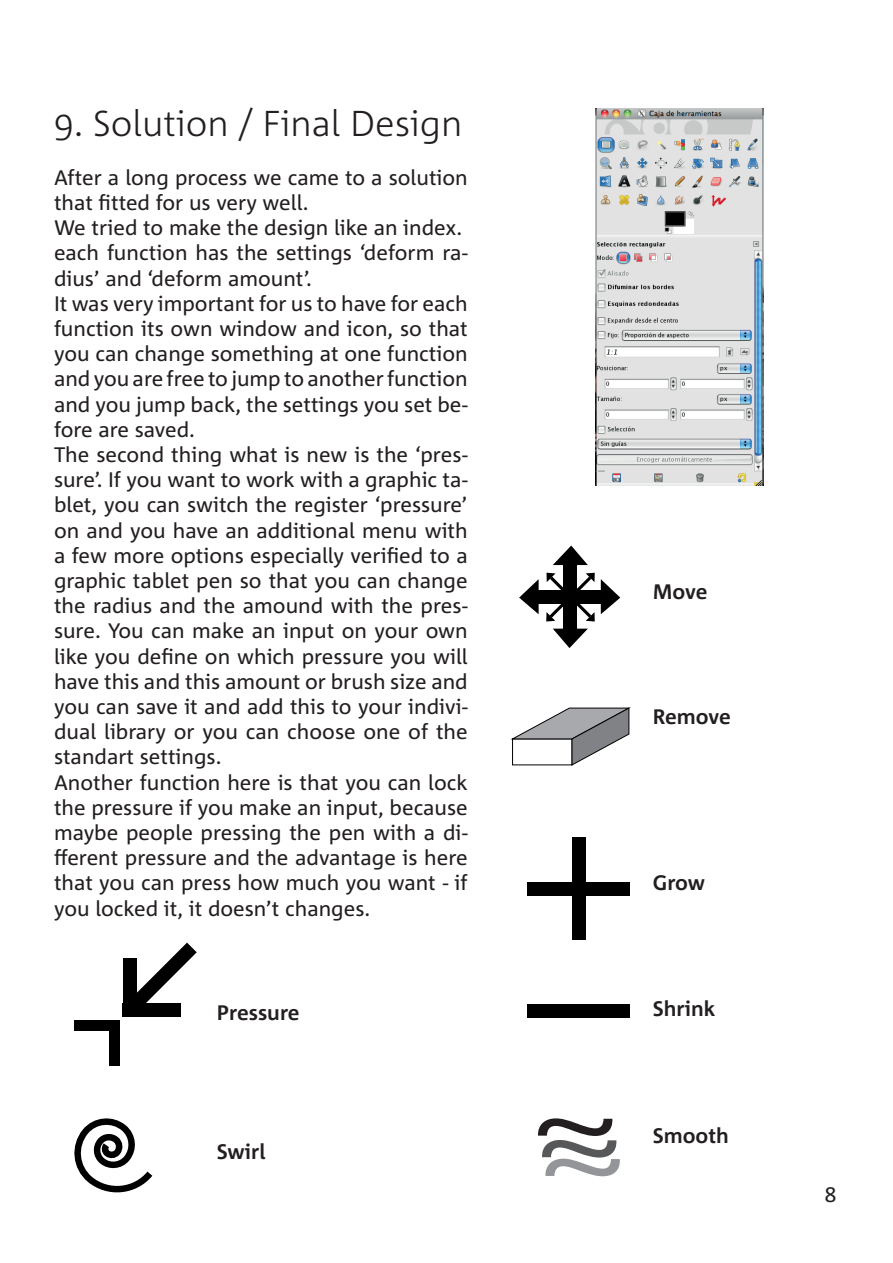
<style>
.page{position:relative;width:893px;height:1263px;background:#fff}
.page>*{position:absolute;margin:0;border:0;box-sizing:border-box;transform-origin:0 0}
.t1{font:114.15px "Myriad Pro";color:#939598;scale:1.31 1}
.t2{font:300 36px "Corpid C1";color:#231f20}
.t3{font:21px/25.2px "Corpid C1";color:#231f20;text-align:justify}
.t4{font:700 21px "Corpid C1";color:#231f20}
</style>
<div class="page">
<img style="left:595px;top:108px;width:168px;height:378px">
<svg style="left:710px;top:195px;width:18px;height:12px"></svg>
<svg style="left:601px;top:579px;width:19px;height:35px"></svg>
<div style="left:576px;top:590px;width:25px;height:14px;background:#000"></div>
<svg style="left:553px;top:546px;width:35px;height:19px"></svg>
<div style="left:563px;top:565px;width:14px;height:25px;background:#000"></div>
<svg style="left:553px;top:629px;width:35px;height:19px"></svg>
<div style="left:563px;top:604px;width:14px;height:25px;background:#000"></div>
<svg style="left:519px;top:579px;width:20px;height:35px"></svg>
<div style="left:538px;top:590px;width:25px;height:14px;background:#000"></div>
<div style="left:563px;top:585px;width:14px;height:29px;background:#000"></div>
<svg style="left:577px;top:604px;width:18px;height:17px"></svg>
<svg style="left:546px;top:604px;width:17px;height:17px"></svg>
<svg style="left:577px;top:573px;width:18px;height:17px"></svg>
<svg style="left:546px;top:573px;width:17px;height:17px"></svg>
<div style="left:572px;top:837px;width:14px;height:102px;background:#000"></div>
<div style="left:528px;top:882px;width:102px;height:13px;background:#000"></div>
<div style="left:528px;top:1004px;width:102px;height:14px;background:#000"></div>
<svg style="left:74px;top:1118px;width:79px;height:75px"></svg>
<div style="left:123px;top:958px;width:14px;height:59px;background:#000"></div>
<div style="left:123px;top:1003px;width:58px;height:14px;background:#000"></div>
<svg style="left:137px;top:942px;width:60px;height:61px"></svg>
<div style="left:109px;top:1020px;width:10px;height:45px;background:#000"></div>
<div style="left:74px;top:1020px;width:45px;height:10px;background:#000"></div>
<svg style="left:512px;top:707px;width:119px;height:59px"></svg>
<p class="t2" style="left:54px;top:101px;width:410px">9. Solution / Final Design</p>
<p class="t3" style="left:54px;top:164px;width:415px">After a long process we came to a solution that fitted for us very well.</p>
<p class="t3" style="left:54px;top:215px;width:410px">We tried to make the design like an index.</p>
<p class="t3" style="left:54px;top:240px;width:415px">each function has the settings ‘deform ra&shy;dius’ and ‘deform amount’.</p>
<p class="t3" style="left:54px;top:290px;width:415px">It was very important for us to have for each function its own window and icon, so that you can change something at one function and you are free to jump to another function and you jump back, the settings you set be&shy;fore are saved.</p>
<p class="t3" style="left:54px;top:441px;width:415px">The second thing what is new is the ‘pres&shy;sure’. If you want to work with a graphic ta&shy;blet, you can switch the register ‘pressure’ on and you have an additional menu with a few more options especially verified to a graphic tablet pen so that you can change the radius and the amound with the pres&shy;sure. You can make an input on your own like you define on which pressure you will have this and this amount or brush size and you can save it and add this to your indivi&shy;dual library or you can choose one of the standart settings.</p>
<p class="t3" style="left:54px;top:769px;width:415px">Another function here is that you can lock the pressure if you make an input, because maybe people pressing the pen with a di&shy;fferent pressure and the advantage is here that you can press how much you want - if you locked it, it doesn’t changes.</p>
<p class="t4" style="left:217px;top:1000px;width:84px">Pressure</p>
<p class="t4" style="left:217px;top:1139px;width:50px">Swirl</p>
<p class="t4" style="left:653px;top:578px;width:56px">Move</p>
<p class="t4" style="left:653px;top:703px;width:80px">Remove</p>
<p class="t4" style="left:653px;top:869px;width:54px">Grow</p>
<p class="t4" style="left:653px;top:995px;width:64px">Shrink</p>
<h1 class="t1" style="left:531px;top:1091px;width:75px">~<sup>~</sup><sup>~</sup></h1>
<p class="t4" style="left:653px;top:1122px;width:78px">Smooth</p>
<p class="t3" style="left:825px;top:1181px;width:13px">8</p>
</div>
